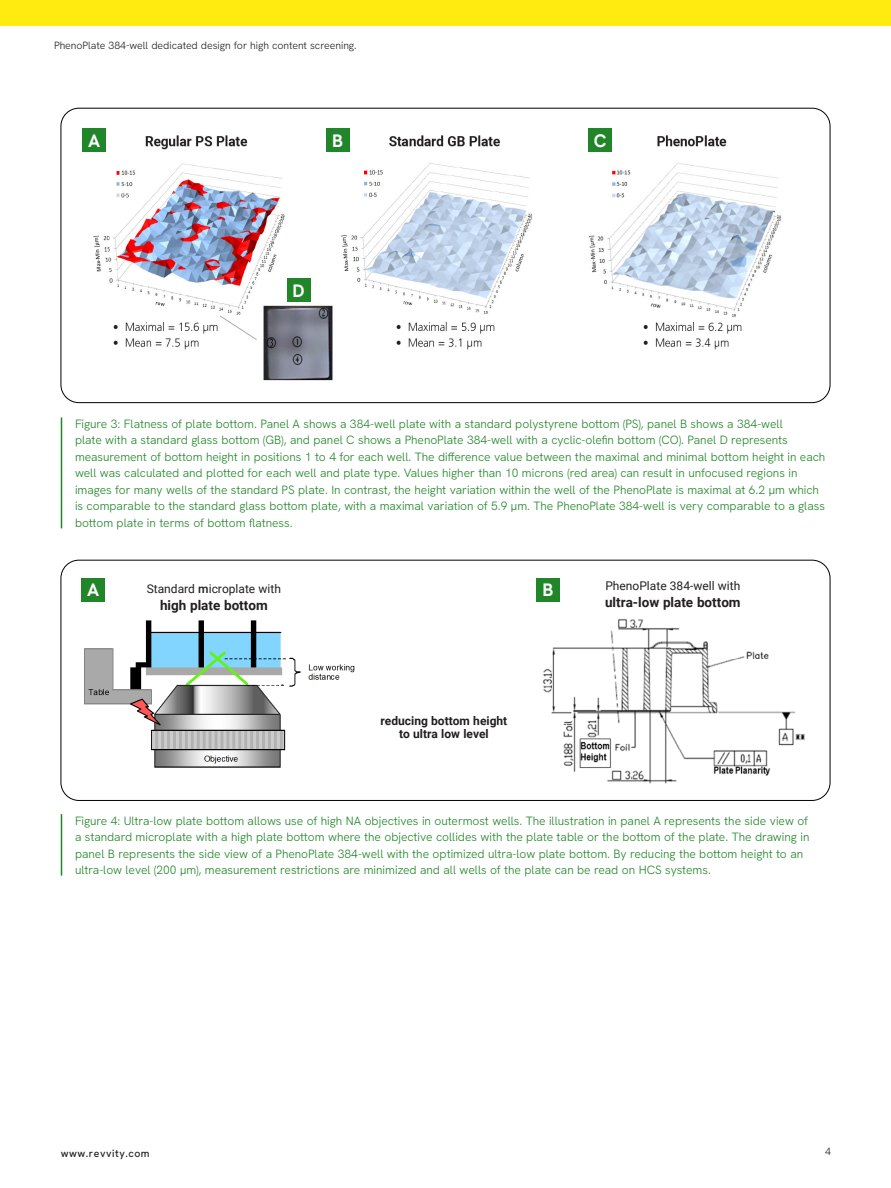
<style>
.page{position:relative;width:891px;height:1188px;background:#fff}
.page>*{position:absolute;margin:0;border:0;box-sizing:border-box;transform-origin:0 0}
.t1{font:700 18px "Hanken Grotesk";color:#fff}
.t2{font:700 13.5px "Roboto";color:#231f20}
.Captions{font:300 12px/16.5px "Hanken Grotesk";color:#218529}
.t3{font:12px "Roboto";color:#231f20}
.t4{font:700 12px/13.5px "Roboto";color:#231f20;text-align:center}
.t5{font:300 10.5px "Hanken Grotesk";color:#231f20}
.t6{font:500 10.5px "Hanken Grotesk";letter-spacing:.05em;color:#231f20}
.s1{font-weight:500}
.s2{font-style:inherit}
</style>
<div class="page">
<div style="left:0;top:0;width:891px;height:26px;background:#ffeb0f"></div>
<img style="left:93px;top:135px;width:688px;height:246px">
<div style="left:82px;top:128px;width:24px;height:24px;background:#218529"></div>
<div style="left:326px;top:128px;width:24px;height:24px;background:#218529"></div>
<div style="left:588px;top:128px;width:24px;height:24px;background:#218529"></div>
<div style="left:287px;top:278px;width:24px;height:24px;background:#218529"></div>
<hr style="left:61px;top:417px;width:1px;height:111px;background:#218529">
<div style="left:61px;top:560px;width:769px;height:241px;border:1px solid #000;border-radius:18px"></div>
<hr style="left:61px;top:814px;width:1px;height:62px;background:#218529">
<div style="left:81px;top:578px;width:24px;height:24px;background:#218529"></div>
<div style="left:536px;top:578px;width:24px;height:24px;background:#218529"></div>
<img style="left:84px;top:620px;width:271px;height:148px">
<img style="left:543px;top:619px;width:262px;height:165px">
<p class="t5" style="left:54px;top:39px;width:304px">PhenoPlate 384-well dedicated design for high content screening.</p>
<p class="t1" style="left:88px;top:129px;width:14px">A</p>
<p class="t1" style="left:332px;top:129px;width:12px">B</p>
<p class="t1" style="left:594px;top:129px;width:14px">C</p>
<p class="t1" style="left:293px;top:279px;width:14px">D</p>
<p class="Captions" style="left:75px;top:415px;width:752px">Figure 3: Flatness of plate bottom. Panel A shows a 384-well plate with a standard polystyrene bottom (PS), panel B shows a 384-well<br>plate with a standard glass bottom (GB), and panel C shows a PhenoPlate 384-well with a cyclic-olefin bottom (CO). Panel D represents measurement of bottom height in positions 1 to 4 for each well. The difference value between the maximal and minimal bottom height in each well was calculated and plotted for each well and plate type. Values higher than 10 microns (red area) can result in unfocused regions in images for many wells of the standard PS plate. In contrast, the height variation within the well of the PhenoPlate is maximal at 6.2 μm which is comparable to the standard glass bottom plate, with a maximal variation of 5.9 μm. The PhenoPlate 384-well is very comparable to a glass bottom plate in terms of bottom flatness.</p>
<p class="t3" style="left:147px;top:580px;width:136px">Standard <span class="s1">m</span>icroplate with</p>
<p class="t2" style="left:160px;top:595px;width:109px"><span class="s2">h</span>igh <span class="s2">p</span>late <span class="s2">b</span>ottom</p>
<p class="t1" style="left:87px;top:578px;width:14px">A</p>
<p class="t1" style="left:543px;top:578px;width:12px">B</p>
<p class="t4" style="left:381px;top:713px;width:128px">reducing bottom height to ultra low level</p>
<p class="t3" style="left:605px;top:578px;width:136px">PhenoPlate 384-well with</p>
<p class="t2" style="left:605px;top:593px;width:137px"><span class="s2">u</span>ltra-low <span class="s2">p</span>late <span class="s2">b</span>ottom</p>
<p class="Captions" style="left:75px;top:812px;width:736px">Figure 4: Ultra-low plate bottom allows use of high NA objectives in outermost wells. The illustration in panel A represents the side view of a standard microplate with a high plate bottom where the objective collides with the plate table or the bottom of the plate. The drawing in panel B represents the side view of a PhenoPlate 384-well with the optimized ultra-low plate bottom. By reducing the bottom height to an ultra-low level (200 μm), measurement restrictions are minimized and all wells of the plate can be read on HCS systems.</p>
<p class="t6" style="left:61px;top:1147px;width:90px">www.revvity.com</p>
<p class="t5" style="left:825px;top:1145px;width:7px">4</p>
</div>
